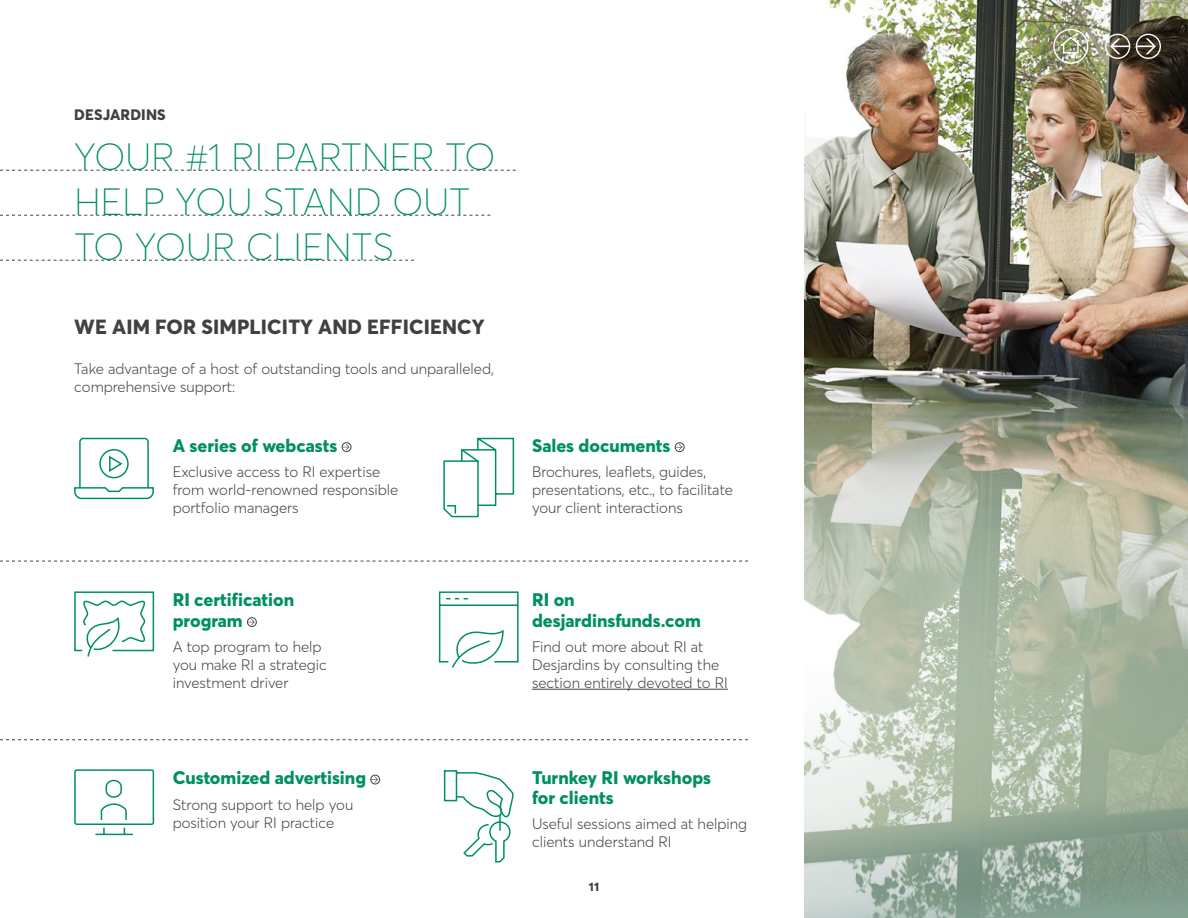
<style>
.page{position:relative;width:1188px;height:918px;background:#fff}
.page>*{position:absolute;margin:0;border:0;box-sizing:border-box;transform-origin:0 0}
.Txt_titre_vert_souli{font:100 37.5px "Desjardins Sans";letter-spacing:.01em;color:#00905e}
.sous-titre_10pts{font:800 20.25px "Desjardins Sans";letter-spacing:.01em;color:#414042}
.sous-titre_10pts-2{font:800 18px/21px "Desjardins Sans";color:#00905e}
.Txt_courant{font:300 15px/18px "Desjardins Sans";color:#414042}
.sous-titre_10pts-3{font:300 15px/18px "Desjardins Sans";color:#414042}
.surtitre{font:800 15px "Desjardins Sans";letter-spacing:.01em;color:#414042}
.t1{font:800 12px "Desjardins Sans";color:#414042}
</style>
<div class="page">
<img style="left:804px;top:0;width:384px;height:918px">
<svg style="left:0;top:170px;width:516px;height:1px"></svg>
<svg style="left:0;top:215px;width:490px;height:1px"></svg>
<svg style="left:0;top:260px;width:414px;height:1px"></svg>
<svg style="left:342px;top:444px;width:7px;height:6px"></svg>
<div style="left:342px;top:442px;width:9px;height:10px;border:1px solid #414042;border-radius:50%"></div>
<svg style="left:675px;top:444px;width:7px;height:6px"></svg>
<div style="left:675px;top:442px;width:9px;height:10px;border:1px solid #414042;border-radius:50%"></div>
<svg style="left:247px;top:619px;width:8px;height:6px"></svg>
<div style="left:247px;top:617px;width:10px;height:10px;border:1px solid #414042;border-radius:50%"></div>
<hr style="left:532px;top:689px;width:196px;height:1px;background:#414042">
<svg style="left:372px;top:777px;width:6px;height:5px"></svg>
<div style="left:370px;top:775px;width:10px;height:9px;border:1px solid #414042;border-radius:50%"></div>
<svg style="left:74px;top:769px;width:81px;height:67px"></svg>
<svg style="left:74px;top:437px;width:80px;height:63px"></svg>
<svg style="left:0;top:561px;width:748px;height:1px"></svg>
<svg style="left:0;top:739px;width:748px;height:1px"></svg>
<svg style="left:74px;top:591px;width:81px;height:66px"></svg>
<svg style="left:438px;top:591px;width:81px;height:77px"></svg>
<svg style="left:443px;top:437px;width:72px;height:81px"></svg>
<svg style="left:443px;top:770px;width:71px;height:93px"></svg>
<div style="left:1053px;top:29px;width:35px;height:35px;border:1px solid #fff;border-radius:50%"></div>
<svg style="left:1059px;top:36px;width:23px;height:18px"></svg>
<svg style="left:1137px;top:38px;width:19px;height:16px"></svg>
<div style="left:1136px;top:34px;width:25px;height:25px;border:1px solid #fff;border-radius:50%"></div>
<svg style="left:1110px;top:38px;width:19px;height:16px"></svg>
<div style="left:1105px;top:34px;width:25px;height:25px;border:1px solid #fff;border-radius:50%"></div>
<p class="surtitre" style="left:74px;top:105px;width:93px">DESJARDINS</p>
<p class="Txt_titre_vert_souli" style="left:74px;top:134px;width:423px">YOUR #1 RI PARTNER TO</p>
<p class="Txt_titre_vert_souli" style="left:74px;top:179px;width:397px">HELP YOU STAND OUT</p>
<p class="Txt_titre_vert_souli" style="left:74px;top:224px;width:321px">TO YOUR CLIENTS</p>
<p class="sous-titre_10pts" style="left:74px;top:314px;width:412px">WE AIM FOR SIMPLICITY AND EFFICIENCY</p>
<p class="Txt_courant" style="left:74px;top:360px;width:421px">Take advantage of a host of outstanding tools and unparalleled, comprehensive support:</p>
<p class="sous-titre_10pts-2" style="left:173px;top:435px;width:166px">A series of webcasts</p>
<p class="Txt_courant" style="left:173px;top:463px;width:227px">Exclusive access to RI expertise from world-renowned responsible portfolio managers</p>
<p class="sous-titre_10pts-2" style="left:173px;top:588px;width:123px">RI certification program</p>
<p class="Txt_courant" style="left:173px;top:638px;width:156px">A top program to help you make RI a strategic investment driver</p>
<p class="sous-titre_10pts-2" style="left:173px;top:767px;width:195px">Customized advertising</p>
<p class="Txt_courant" style="left:173px;top:795px;width:182px">Strong support to help you position your RI practice</p>
<p class="sous-titre_10pts-2" style="left:532px;top:435px;width:140px">Sales documents</p>
<p class="Txt_courant" style="left:532px;top:463px;width:202px">Brochures, leaflets, guides, presentations, etc., to facilitate your client interactions</p>
<p class="sous-titre_10pts-2" style="left:532px;top:588px;width:170px">RI on desjardinsfunds.com</p>
<p class="sous-titre_10pts-3" style="left:532px;top:638px;width:197px">Find out more about RI at<br>Desjardins by consulting the section entirely devoted to RI</p>
<p class="sous-titre_10pts-2" style="left:532px;top:768px;width:181px;line-height:19.5px">Turnkey RI workshops for clients</p>
<p class="Txt_courant" style="left:532px;top:815px;width:217px">Useful sessions aimed at helping clients understand RI</p>
<p class="t1" style="left:589px;top:880px;width:12px">11</p>
</div>
